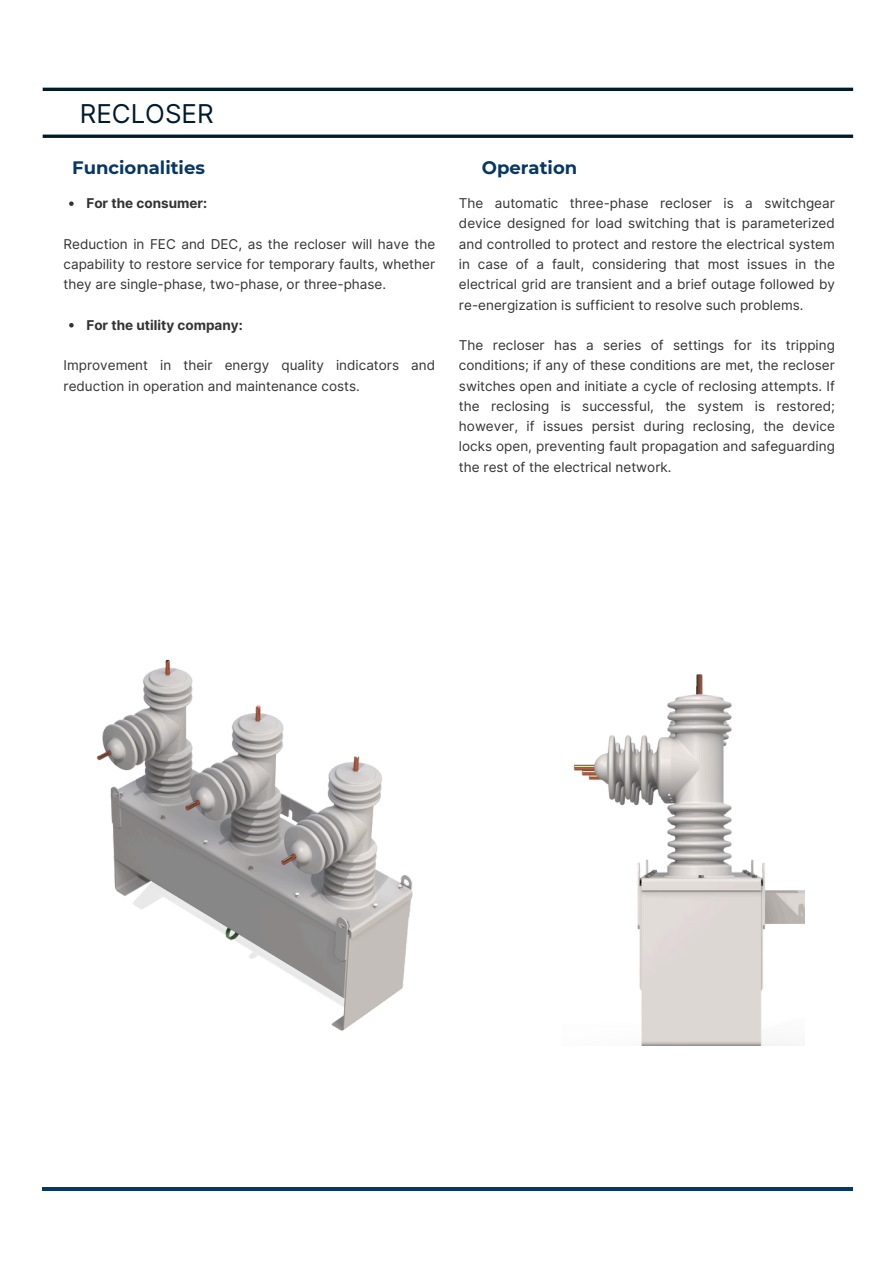
<style>
.page{position:relative;width:894px;height:1264px;background:#fff}
.page>*{position:absolute;margin:0;border:0;box-sizing:border-box;transform-origin:0 0}
.t1{font:25.95px "Inter";color:#031a2b}
.t2{font:700 18px "Montserrat";color:#073763}
.t3{font:13.5px/20.2px "Inter";color:#333;text-align:justify}
.t4{font:700 13.5px "Inter";color:#333}
</style>
<div class="page">
<hr style="left:43px;top:1187px;width:809px;height:3px;background:#073763">
<svg style="left:43px;top:134px;width:809px;height:4px;fill:#0a2131"></svg>
<hr style="left:43px;top:88px;width:809px;height:3px;background:#031a2b">
<svg style="left:69px;top:201px;width:5px;height:5px"></svg>
<svg style="left:69px;top:323px;width:5px;height:4px"></svg>
<img style="left:97px;top:659px;width:316px;height:372px">
<img style="left:573px;top:674px;width:231px;height:371px">
<h1 class="t1" style="left:80px;top:98px;width:135px">RECLOSER</h1>
<p class="t2" style="left:72px;top:156px;width:134px">Funcionalities</p>
<p class="t2" style="left:481px;top:156px;width:97px">Operation</p>
<h2 class="t4" style="left:86px;top:195px;width:122px">For the consumer:</h2>
<h2 class="t3" style="left:63px;top:234px;width:373px">Reduction in FEC and DEC, as the recloser will have the capability to restore service for temporary faults, whether they are single-phase, two-phase, or three-phase.</h2>
<p class="t4" style="left:86px;top:317px;width:158px">For the utility company:</p>
<p class="t3" style="left:63px;top:355px;width:373px">Improvement in their energy quality indicators and reduction in operation and maintenance costs.</p>
<p class="t3" style="left:459px;top:193px;width:377px">The automatic three-phase recloser is a switchgear device designed for load switching that is parameterized and controlled to protect and restore the electrical system in case of a fault, considering that most issues in the electrical grid are transient and a brief outage followed by re-energization is sufficient to resolve such problems.</p>
<p class="t3" style="left:459px;top:335px;width:377px">The recloser has a series of settings for its tripping conditions; if any of these conditions are met, the recloser switches open and initiate a cycle of reclosing attempts. If the reclosing is successful, the system is restored; however, if issues persist during reclosing, the device locks open, preventing fault propagation and safeguarding the rest of the electrical network.</p>
</div>
